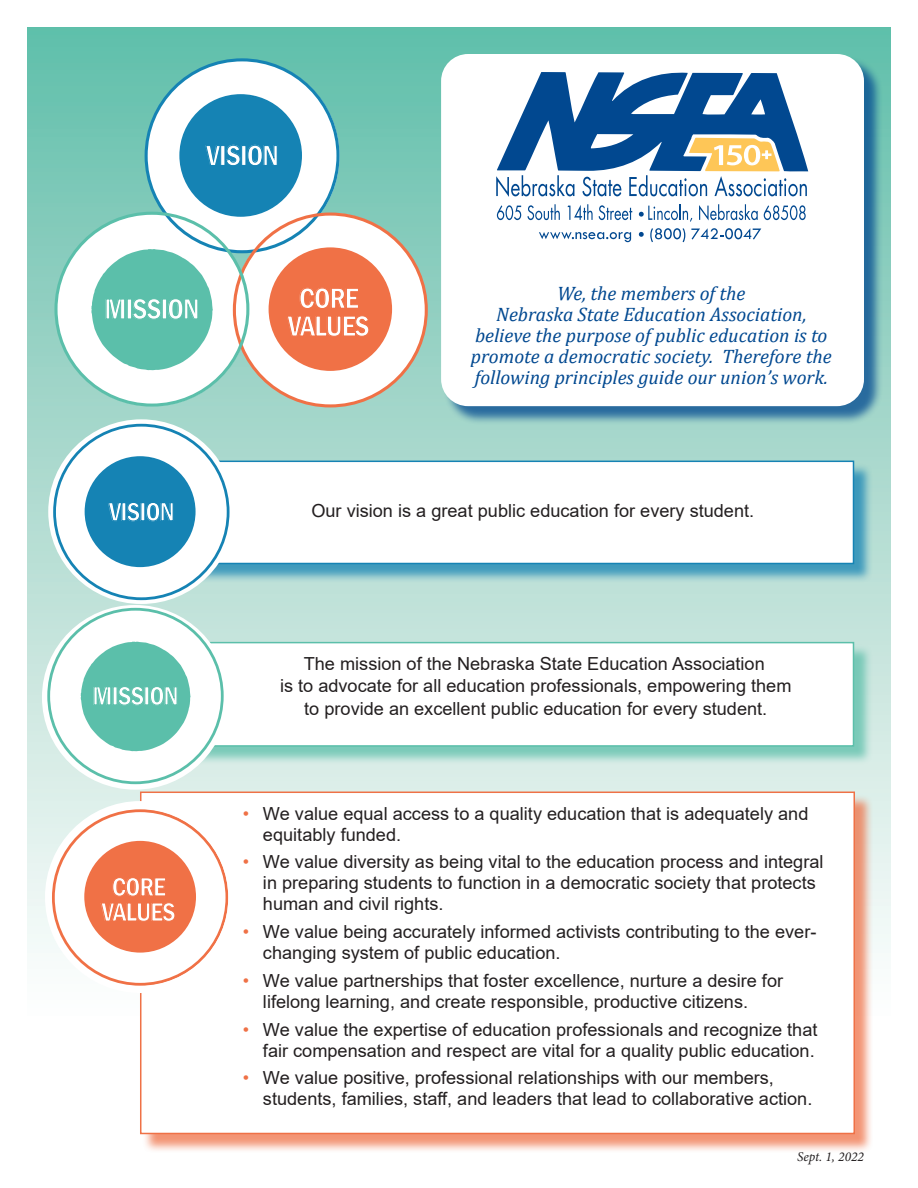
<style>
.page{position:relative;width:918px;height:1188px;background:#fff}
.page>*{position:absolute;margin:0;border:0;box-sizing:border-box;transform-origin:0 0}
.t1{font:600 condensed 29.85px/27.8px "Franklin Gothic";letter-spacing:-.04em;color:#fff;text-align:center}
.t2{font:600 condensed 27px/25px "Franklin Gothic";letter-spacing:-.04em;color:#fff;text-align:center}
.t3{font:italic 19.5px/21px "Cambria";color:#014890}
.t4{font:18px/21px "Arial";color:#231f20}
.t5{font:italic 13.5px "Minion Pro";color:#231f20}
.s1{color:#ef7146}
</style>
<div class="page">
<div style="left:27px;top:27px;width:864px;height:996px;background:linear-gradient(to bottom,#62bda8,#fffefe)"></div>
<div style="left:99px;top:463px;width:774px;height:120px;background:#1683b4;opacity:.75"></div>
<div style="left:98px;top:461px;width:756px;height:102px;background:#fff"></div>
<div style="left:97px;top:461px;width:757px;height:103px;border:2px solid #1683b4"></div>
<div style="left:146px;top:644px;width:727px;height:121px;background:#5cbfaa;opacity:.75"></div>
<div style="left:144px;top:643px;width:710px;height:103px;background:#fff"></div>
<div style="left:144px;top:642px;width:710px;height:105px;border:2px solid #5cbfaa"></div>
<svg style="left:46px;top:422px;width:185px;height:364px"></svg>
<div style="left:142px;top:794px;width:731px;height:359px;background:#ef7146;opacity:.75"></div>
<div style="left:141px;top:792px;width:713px;height:341px;background:#fff"></div>
<div style="left:140px;top:792px;width:715px;height:342px;border:2px solid #ef7146"></div>
<div style="left:50px;top:806px;width:181px;height:183px;background:#fff;border-radius:50%"></div>
<div style="left:45px;top:801px;width:191px;height:192px;border:9px solid #fff;border-radius:50%"></div>
<div style="left:84px;top:841px;width:112px;height:112px;background:#f07146;border-radius:50%"></div>
<div style="left:443px;top:56px;width:440px;height:369px;background:#014890;opacity:.75"></div>
<div style="left:441px;top:54px;width:423px;height:352px;background:#fff;border-radius:27px"></div>
<div style="left:146px;top:59px;width:194px;height:194px;background:#fff;border-radius:50%"></div>
<div style="left:56px;top:214px;width:193px;height:192px;background:#fff;border-radius:50%"></div>
<div style="left:233px;top:213px;width:194px;height:193px;background:#fff;border-radius:50%"></div>
<div style="left:269px;top:247px;width:123px;height:124px;background:#f07146;border-radius:50%"></div>
<div style="left:179px;top:94px;width:123px;height:123px;background:#1583b4;border-radius:50%"></div>
<svg style="left:91px;top:249px;width:122px;height:121px"></svg>
<svg style="left:539px;top:232px;width:92px;height:10px"></svg>
<svg style="left:639px;top:232px;width:5px;height:5px"></svg>
<svg style="left:650px;top:228px;width:35px;height:14px"></svg>
<svg style="left:691px;top:228px;width:70px;height:12px"></svg>
<svg style="left:497px;top:205px;width:24px;height:15px"></svg>
<svg style="left:527px;top:204px;width:33px;height:16px"></svg>
<svg style="left:568px;top:204px;width:25px;height:16px"></svg>
<svg style="left:599px;top:205px;width:33px;height:15px"></svg>
<svg style="left:699px;top:204px;width:59px;height:17px"></svg>
<svg style="left:764px;top:205px;width:42px;height:15px"></svg>
<svg style="left:496px;top:72px;width:312px;height:125px"></svg>
<svg style="left:639px;top:204px;width:53px;height:18px"></svg>
<p class="t1" style="left:206px;top:141px;width:74px">VISION</p>
<p class="t1" style="left:104px;top:295px;width:97px">MISSION</p>
<p class="t1" style="left:288px;top:284px;width:83px">CORE<br>VALUES</p>
<p class="t3" style="left:557px;top:282px;width:190px">We, the members of the</p>
<p class="t3" style="left:496px;top:303px;width:312px">Nebraska State Education Association,</p>
<p class="t3" style="left:471px;top:324px;width:362px">believe the purpose of public education is to promote a democratic society. Therefore the following principles guide our union’s work.</p>
<p class="t2" style="left:109px;top:499px;width:67px">VISION</p>
<p class="t4" style="left:311px;top:500px;width:444px">Our vision is a great public education for every student.</p>
<p class="t2" style="left:92px;top:683px;width:88px">MISSION</p>
<p class="t2" style="left:102px;top:874px;width:76px">CORE<br>VALUES</p>
<p class="t4" style="left:304px;top:653px;width:463px">The mission of the Nebraska State Education Association</p>
<p class="t4" style="left:280px;top:676px;width:513px">is to advocate for all education professionals, empowering them</p>
<p class="t4" style="left:304px;top:698px;width:465px">to provide an excellent public education for every student.</p>
<p class="t4" style="left:263px;top:803px;width:547px;text-indent:-20px"><span class="s1">•</span> We value equal access to a quality education that is adequately and equitably funded.</p>
<p class="t4" style="left:263px;top:851px;width:562px;text-indent:-20px"><span class="s1">•</span> We value diversity as being vital to the education process and integral in preparing students to function in a democratic society that protects human and civil rights.</p>
<p class="t4" style="left:263px;top:921px;width:555px;text-indent:-20px"><span class="s1">•</span> We value being accurately informed activists contributing to the ever&shy;changing system of public education.</p>
<p class="t4" style="left:263px;top:970px;width:522px;text-indent:-20px"><span class="s1">•</span> We value partnerships that foster excellence, nurture a desire for lifelong learning, and create responsible, productive citizens.</p>
<p class="t4" style="left:243px;top:1019px;width:576px;text-align:right"><span class="s1">•</span> We value the expertise of education professionals and recognize that fair compensation and respect are vital for a quality public education.</p>
<p class="t4" style="left:263px;top:1067px;width:551px;text-indent:-20px"><span class="s1">•</span> We value positive, professional relationships with our members, students, families, staff, and leaders that lead to collaborative action.</p>
<p class="t5" style="left:797px;top:1147px;width:68px">Sept. 1, 2022</p>
</div>
